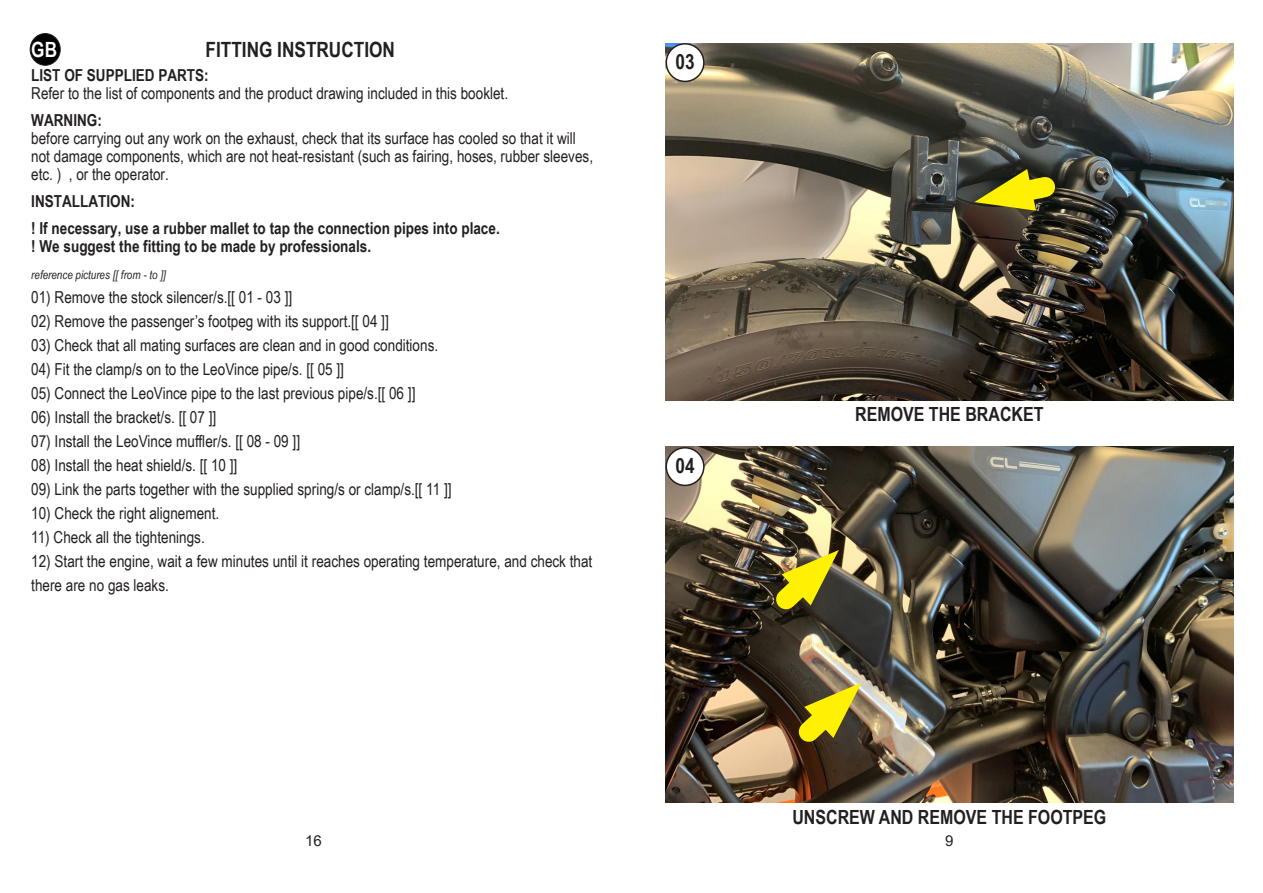
<style>
.page{position:relative;width:1263px;height:893px;background:#fff}
.page>*{position:absolute;margin:0;border:0;box-sizing:border-box;transform-origin:0 0}
.t1{font:700 21px "Arial Narrow";color:#231f20}
.t2{font:700 21px "Arial Narrow";color:#fff}
.t3{font:700 19.5px "Arial Narrow";color:#231f20}
.t4{font:16.5px/18px "Arial Narrow";color:#231f20}
.t5{font:700 16.5px "Arial Narrow";color:#231f20}
.t6{font:15px "Arial";color:#231f20}
.t7{font:italic 12px "Arial Narrow";color:#231f20}
</style>
<div class="page">
<img style="left:665px;top:446px;width:568px;height:357px">
<img style="left:665px;top:43px;width:568px;height:357px">
<div style="left:30px;top:34px;width:30px;height:31px;background:#000001;border-radius:50%"></div>
<div style="left:30px;top:33px;width:31px;height:33px;border:1px solid #231f20;border-radius:50%"></div>
<div style="left:666px;top:44px;width:38px;height:37px;background:#fff;border-radius:50%"></div>
<div style="left:665px;top:43px;width:40px;height:39px;border:2px solid #231f20;border-radius:50%"></div>
<div style="left:666px;top:448px;width:38px;height:37px;background:#fff;border-radius:50%"></div>
<div style="left:665px;top:447px;width:40px;height:39px;border:2px solid #231f20;border-radius:50%"></div>
<svg style="left:974px;top:163px;width:95px;height:55px"></svg>
<img style="left:758px;top:546px;width:83px;height:82px">
<img style="left:780px;top:678px;width:84px;height:82px">
<p class="t2" style="left:31px;top:34px;width:27px">GB</p>
<p class="t1" style="left:206px;top:34px;width:191px">FITTING INSTRUCTION</p>
<p class="t5" style="left:31px;top:63px;width:179px">LIST OF SUPPLIED PARTS:</p>
<p class="t4" style="left:31px;top:84px;width:478px">Refer to the list of components and the product drawing included in this booklet.</p>
<p class="t5" style="left:31px;top:108px;width:72px">WARNING:</p>
<p class="t4" style="left:31px;top:129px;width:563px">before carrying out any work on the exhaust, check that its surface has cooled so that it will not damage components, which are not heat-resistant (such as fairing, hoses, rubber sleeves, etc. ) , or the operator.</p>
<p class="t5" style="left:31px;top:189px;width:105px">INSTALLATION:</p>
<p class="t5" style="left:31px;top:216px;width:470px">! If necessary, use a rubber mallet to tap the connection pipes into place.</p>
<p class="t5" style="left:31px;top:234px;width:341px">! We suggest the fitting to be made by professionals.</p>
<p class="t7" style="left:31px;top:266px;width:136px">reference pictures [[ from - to ]]</p>
<p class="t4" style="left:31px;top:288px;width:262px">01) Remove the stock silencer/s.[[ 01 - 03 ]]</p>
<p class="t4" style="left:31px;top:312px;width:359px">02) Remove the passenger’s footpeg with its support.[[ 04 ]]</p>
<p class="t4" style="left:31px;top:336px;width:408px">03) Check that all mating surfaces are clean and in good conditions.</p>
<p class="t4" style="left:31px;top:360px;width:314px">04) Fit the clamp/s on to the LeoVince pipe/s. [[ 05 ]]</p>
<p class="t4" style="left:31px;top:384px;width:386px">05) Connect the LeoVince pipe to the last previous pipe/s.[[ 06 ]]</p>
<p class="t4" style="left:31px;top:408px;width:187px">06) Install the bracket/s. [[ 07 ]]</p>
<p class="t4" style="left:31px;top:432px;width:270px">07) Install the LeoVince muffler/s. [[ 08 - 09 ]]</p>
<p class="t4" style="left:31px;top:456px;width:208px">08) Install the heat shield/s. [[ 10 ]]</p>
<p class="t4" style="left:31px;top:480px;width:422px">09) Link the parts together with the supplied spring/s or clamp/s.[[ 11 ]]</p>
<p class="t4" style="left:31px;top:504px;width:190px">10) Check the right alignement.</p>
<p class="t4" style="left:31px;top:528px;width:175px">11) Check all the tightenings.</p>
<p class="t4" style="left:31px;top:549px;width:563px;line-height:24px">12) Start the engine, wait a few minutes until it reaches operating temperature, and check that there are no gas leaks.</p>
<p class="t1" style="left:675px;top:46px;width:21px">03</p>
<p class="t1" style="left:675px;top:450px;width:21px">04</p>
<p class="t3" style="left:855px;top:399px;width:190px">REMOVE THE BRACKET</p>
<p class="t3" style="left:792px;top:802px;width:315px">UNSCREW AND REMOVE THE FOOTPEG</p>
<p class="t6" style="left:305px;top:830px;width:18px">16</p>
<p class="t6" style="left:945px;top:830px;width:10px">9</p>
</div>
